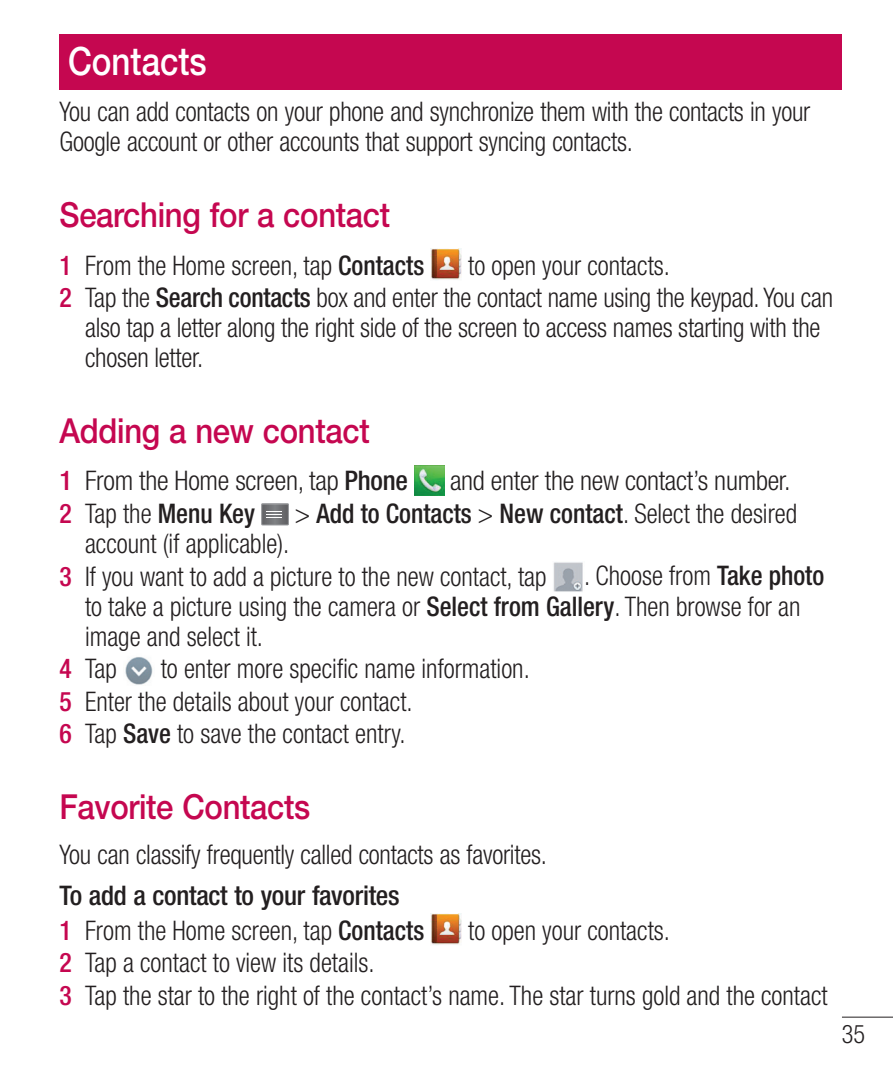
<style>
.page{position:relative;width:893px;height:1072px;background:#fff}
.page>*{position:absolute;margin:0;border:0;box-sizing:border-box;transform-origin:0 0}
.t1{font:500 39px "Helvetica Neue LT Pro";color:#fff;scale:.85 1}
.t2{font:500 34.5px "Helvetica Neue LT Pro";letter-spacing:-.01em;color:#c50750;scale:.9 1}
.t3{font:300 condensed 27px/32.7px "Helvetica Neue LT Pro";letter-spacing:-.01em;color:#231f20;scale:.95 1}
.t4{font:500 condensed 27px/35.1px "Helvetica Neue LT Pro";color:#231f20}
.t5{font:300 condensed 27px "Helvetica Neue LT Pro";letter-spacing:-.01em;color:#231f20}
.t6{font:500 condensed 27px "Helvetica Neue LT Pro";color:#231f20;scale:.95 1}
.t7{font:300 condensed 25.5px "Helvetica Neue LT Pro";color:#231f20;scale:.95 1}
.s1{font-weight:500;color:#c50750}
.s2{font-weight:500}
.s3{color:#c50750}
.s4{font-weight:300}
</style>
<div class="page">
<hr style="left:842px;top:1016px;width:51px;height:1px;background:#231f20">
<img style="left:431px;top:248px;width:30px;height:32px">
<img style="left:414px;top:465px;width:30px;height:30px">
<svg style="left:262px;top:504px;width:26px;height:21px"></svg>
<svg style="left:266px;top:511px;width:16px;height:7px"></svg>
<div style="left:261px;top:503px;width:28px;height:22px;border:1px solid #939598"></div>
<img style="left:553px;top:562px;width:30px;height:30px">
<img style="left:125px;top:657px;width:28px;height:28px">
<img style="left:431px;top:913px;width:30px;height:32px">
<div style="left:60px;top:34px;width:782px;height:55px;background:#c50750"></div>
<h1 class="t1" style="left:68px;top:47px;width:165px">Contacts</h1>
<p class="t3" style="left:60px;top:99px;width:792px;line-height:30px">You can add contacts on your phone and synchronize them with the contacts in your<br>Google account or other accounts that support syncing contacts.</p>
<p class="t2" style="left:60px;top:202px;width:369px">Searching for a contact</p>
<p class="t3" style="left:60px;top:251px;width:385px"><span class="s1">1</span> From the Home screen, tap <span class="s2">Contacts</span></p>
<p class="t3" style="left:60px;top:251px;width:816px;text-indent:409px">to open your contacts.<br><span class="s1">2</span> Tap the <span class="s2">Search contacts</span> box and enter the contact name using the keypad. You can</p>
<p class="t3" style="left:85px;top:315px;width:775px;line-height:30px">also tap a letter along the right side of the screen to access names starting with the chosen letter.</p>
<p class="t2" style="left:60px;top:418px;width:346px">Adding a new contact</p>
<p class="t5" style="left:60px;top:471px;width:350px"><span class="s1">1</span> From the Home screen, tap <span class="s2">Phone</span></p>
<p class="t5" style="left:450px;top:471px;width:342px">and enter the new contact’s number.</p>
<p class="t6" style="left:60px;top:503px;width:207px"><span class="s3">2</span> <span class="s4">Tap the</span> Menu Key</p>
<p class="t6" style="left:295px;top:503px;width:530px"><span class="s4">&gt;</span> Add to Contacts <span class="s4">&gt;</span> New contact<span class="s4">. Select the desired</span></p>
<p class="t3" style="left:60px;top:529px;width:514px;text-indent:26px">account (if applicable).<br><span class="s1">3</span> If you want to add a picture to the new contact, tap</p>
<p class="t3" style="left:85px;top:563px;width:780px;line-height:30px;text-indent:499px">. Choose from <span class="s2">Take photo </span>to take a picture using the camera or <span class="s2">Select from Gallery</span>. Then browse for an image and select it.</p>
<p class="t3" style="left:60px;top:655px;width:62px"><span class="s1">4</span> Tap</p>
<p class="t3" style="left:60px;top:655px;width:497px;text-indent:101px">to enter more specific name information.<br><span class="s1">5</span> Enter the details about your contact.<br><span class="s1">6</span> Tap <span class="s2">Save</span> to save the contact entry.</p>
<p class="t2" style="left:60px;top:794px;width:280px">Favorite Contacts</p>
<p class="t3" style="left:60px;top:840px;width:514px">You can classify frequently called contacts as favorites.</p>
<p class="t4" style="left:60px;top:880px;width:366px">To add a contact to your favorites<br><span class="s3">1</span> <span class="s4">From the Home screen, tap</span> Contacts</p>
<p class="t3" style="left:468px;top:916px;width:214px">to open your contacts.</p>
<p class="t3" style="left:60px;top:949px;width:810px"><span class="s1">2</span> Tap a contact to view its details.<br><span class="s1">3</span> Tap the star to the right of the contact’s name. The star turns gold and the contact</p>
<p class="t7" style="left:842px;top:1025px;width:26px">35</p>
</div>
